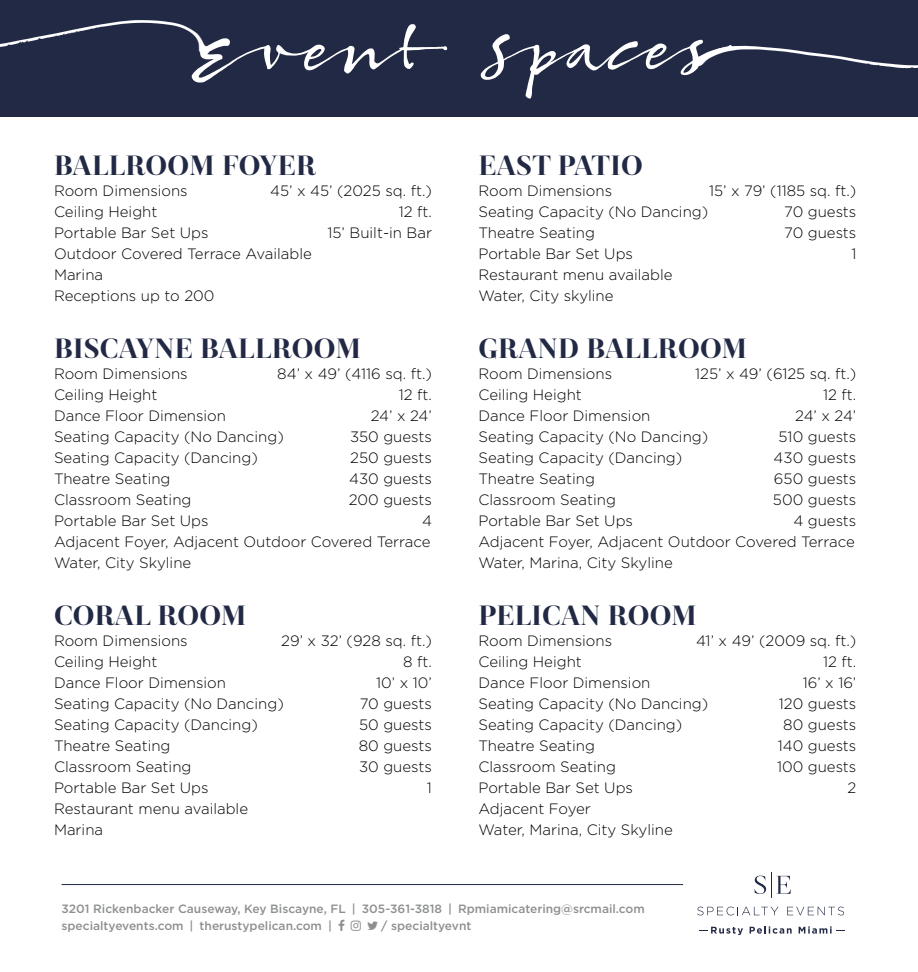
<style>
.page{position:relative;width:918px;height:972px;background:#fff}
.page>*{position:absolute;margin:0;border:0;box-sizing:border-box;transform-origin:0 0}
.t1{font:55.35px "Bambusa Pro Regular";color:#fff}
.t2{font:900 30px "Revista";letter-spacing:.01em;color:#222944}
.t3{font:300 15px/21px "Gotham";color:#000}
.t4{font:500 12px/16.5px "Gotham";color:#8e9090}
</style>
<div class="page">
<div style="left:0;top:0;width:918px;height:116px;background:#222944"></div>
<hr style="left:62px;top:884px;width:621px;height:1px;background:#222944">
<svg style="left:755px;top:872px;width:36px;height:26px"></svg>
<svg style="left:697px;top:907px;width:82px;height:8px"></svg>
<svg style="left:787px;top:907px;width:57px;height:8px"></svg>
<svg style="left:699px;top:927px;width:44px;height:8px"></svg>
<svg style="left:750px;top:926px;width:42px;height:8px"></svg>
<svg style="left:799px;top:926px;width:46px;height:8px"></svg>
<h1 class="t1" style="left:186px;top:17px;width:238px">Event</h1>
<h2 class="t2" style="left:54px;top:148px;width:264px">BALLROOM FOYER</h2>
<p class="t3" style="left:54px;top:179px;width:135px">Room Dimensions</p>
<p class="t3" style="left:270px;top:179px;width:163px">45’ x 45’ (2025 sq. ft.)</p>
<p class="t3" style="left:54px;top:200px;width:105px">Ceiling Height</p>
<p class="t3" style="left:399px;top:200px;width:35px">12 ft.</p>
<p class="t3" style="left:54px;top:221px;width:156px">Portable Bar Set Ups</p>
<p class="t3" style="left:327px;top:221px;width:106px">15’ Built-in Bar</p>
<p class="t3" style="left:54px;top:242px;width:259px">Outdoor Covered Terrace Available<br>Marina<br>Receptions up to 200</p>
<h2 class="t2" style="left:54px;top:331px;width:308px">BISCAYNE BALLROOM</h2>
<p class="t3" style="left:54px;top:362px;width:135px">Room Dimensions</p>
<p class="t3" style="left:277px;top:362px;width:156px">84’ x 49’ (4116 sq. ft.)</p>
<p class="t3" style="left:54px;top:383px;width:105px">Ceiling Height</p>
<p class="t3" style="left:399px;top:383px;width:35px">12 ft.</p>
<p class="t3" style="left:54px;top:404px;width:174px">Dance Floor Dimension</p>
<p class="t3" style="left:371px;top:404px;width:63px">24’ x 24’</p>
<p class="t3" style="left:54px;top:425px;width:231px">Seating Capacity (No Dancing)</p>
<p class="t3" style="left:350px;top:425px;width:83px">350 guests</p>
<p class="t3" style="left:54px;top:446px;width:205px">Seating Capacity (Dancing)</p>
<p class="t3" style="left:350px;top:446px;width:83px">250 guests</p>
<p class="t3" style="left:54px;top:467px;width:118px">Theatre Seating</p>
<p class="t3" style="left:349px;top:467px;width:84px">430 guests</p>
<p class="t3" style="left:54px;top:488px;width:139px">Classroom Seating</p>
<p class="t3" style="left:349px;top:488px;width:85px">200 guests</p>
<p class="t3" style="left:54px;top:509px;width:156px">Portable Bar Set Ups</p>
<p class="t3" style="left:54px;top:509px;width:379px;text-align:justify;text-indent:368px">4<br>Adjacent Foyer, Adjacent Outdoor Covered Terrace Water, City Skyline</p>
<h2 class="t2" style="left:54px;top:598px;width:194px">CORAL ROOM</h2>
<p class="t3" style="left:54px;top:629px;width:135px">Room Dimensions</p>
<p class="t3" style="left:281px;top:629px;width:152px">29’ x 32’ (928 sq. ft.)</p>
<p class="t3" style="left:54px;top:650px;width:105px">Ceiling Height</p>
<p class="t3" style="left:403px;top:650px;width:30px">8 ft.</p>
<p class="t3" style="left:54px;top:671px;width:174px">Dance Floor Dimension</p>
<p class="t3" style="left:376px;top:671px;width:57px">10’ x 10’</p>
<p class="t3" style="left:54px;top:692px;width:231px">Seating Capacity (No Dancing)</p>
<p class="t3" style="left:360px;top:692px;width:74px">70 guests</p>
<p class="t3" style="left:54px;top:713px;width:205px">Seating Capacity (Dancing)</p>
<p class="t3" style="left:359px;top:713px;width:74px">50 guests</p>
<p class="t3" style="left:54px;top:734px;width:118px">Theatre Seating</p>
<p class="t3" style="left:359px;top:734px;width:75px">80 guests</p>
<p class="t3" style="left:54px;top:755px;width:139px">Classroom Seating</p>
<p class="t3" style="left:359px;top:755px;width:74px">30 guests</p>
<p class="t3" style="left:54px;top:776px;width:156px">Portable Bar Set Ups</p>
<p class="t3" style="left:427px;top:776px;width:7px">1</p>
<p class="t3" style="left:54px;top:797px;width:196px">Restaurant menu available<br>Marina</p>
<h1 class="t1" style="left:472px;top:16px;width:237px">Spaces</h1>
<h2 class="t2" style="left:478px;top:148px;width:166px">EAST PATIO</h2>
<p class="t3" style="left:478px;top:179px;width:135px">Room Dimensions</p>
<p class="t3" style="left:709px;top:179px;width:149px">15’ x 79’ (1185 sq. ft.)</p>
<p class="t3" style="left:478px;top:200px;width:231px">Seating Capacity (No Dancing)</p>
<p class="t3" style="left:784px;top:200px;width:74px">70 guests</p>
<p class="t3" style="left:478px;top:221px;width:118px">Theatre Seating</p>
<p class="t3" style="left:784px;top:221px;width:74px">70 guests</p>
<p class="t3" style="left:478px;top:242px;width:156px">Portable Bar Set Ups</p>
<p class="t3" style="left:851px;top:242px;width:7px">1</p>
<p class="t3" style="left:478px;top:263px;width:196px">Restaurant menu available<br>Water, City skyline</p>
<h2 class="t2" style="left:478px;top:331px;width:270px">GRAND BALLROOM</h2>
<p class="t3" style="left:478px;top:362px;width:135px">Room Dimensions</p>
<p class="t3" style="left:695px;top:362px;width:163px">125’ x 49’ (6125 sq. ft.)</p>
<p class="t3" style="left:478px;top:383px;width:105px">Ceiling Height</p>
<p class="t3" style="left:823px;top:383px;width:35px">12 ft.</p>
<p class="t3" style="left:478px;top:404px;width:174px">Dance Floor Dimension</p>
<p class="t3" style="left:795px;top:404px;width:63px">24’ x 24’</p>
<p class="t3" style="left:478px;top:425px;width:231px">Seating Capacity (No Dancing)</p>
<p class="t3" style="left:779px;top:425px;width:79px">510 guests</p>
<p class="t3" style="left:478px;top:446px;width:205px">Seating Capacity (Dancing)</p>
<p class="t3" style="left:774px;top:446px;width:84px">430 guests</p>
<p class="t3" style="left:478px;top:467px;width:118px">Theatre Seating</p>
<p class="t3" style="left:774px;top:467px;width:84px">650 guests</p>
<p class="t3" style="left:478px;top:488px;width:139px">Classroom Seating</p>
<p class="t3" style="left:773px;top:488px;width:85px">500 guests</p>
<p class="t3" style="left:478px;top:509px;width:156px">Portable Bar Set Ups</p>
<p class="t3" style="left:478px;top:509px;width:379px;text-align:justify;text-indent:315px">4 guests Adjacent Foyer, Adjacent Outdoor Covered Terrace Water, Marina, City Skyline</p>
<h2 class="t2" style="left:478px;top:598px;width:220px">PELICAN ROOM</h2>
<p class="t3" style="left:478px;top:629px;width:135px">Room Dimensions</p>
<p class="t3" style="left:696px;top:629px;width:162px">41’ x 49’ (2009 sq. ft.)</p>
<p class="t3" style="left:478px;top:650px;width:105px">Ceiling Height</p>
<p class="t3" style="left:823px;top:650px;width:35px">12 ft.</p>
<p class="t3" style="left:478px;top:671px;width:174px">Dance Floor Dimension</p>
<p class="t3" style="left:803px;top:671px;width:55px">16’ x 16’</p>
<p class="t3" style="left:478px;top:692px;width:231px">Seating Capacity (No Dancing)</p>
<p class="t3" style="left:779px;top:692px;width:79px">120 guests</p>
<p class="t3" style="left:478px;top:713px;width:205px">Seating Capacity (Dancing)</p>
<p class="t3" style="left:783px;top:713px;width:75px">80 guests</p>
<p class="t3" style="left:478px;top:734px;width:118px">Theatre Seating</p>
<p class="t3" style="left:778px;top:734px;width:80px">140 guests</p>
<p class="t3" style="left:478px;top:755px;width:139px">Classroom Seating</p>
<p class="t3" style="left:777px;top:755px;width:81px">100 guests</p>
<p class="t3" style="left:478px;top:776px;width:156px">Portable Bar Set Ups</p>
<p class="t3" style="left:848px;top:776px;width:10px">2</p>
<p class="t3" style="left:478px;top:797px;width:196px">Adjacent Foyer<br>Water, Marina, City Skyline</p>
<p class="t4" style="left:62px;top:901px;width:585px">3201 Rickenbacker Causeway, Key Biscayne, FL | 305-361-3818 | Rpmiamicatering@srcmail.com specialtyevents.com | therustypelican.com |</p>
<p class="t4" style="left:381px;top:917px;width:92px">/ specialtyevnt</p>
</div>
